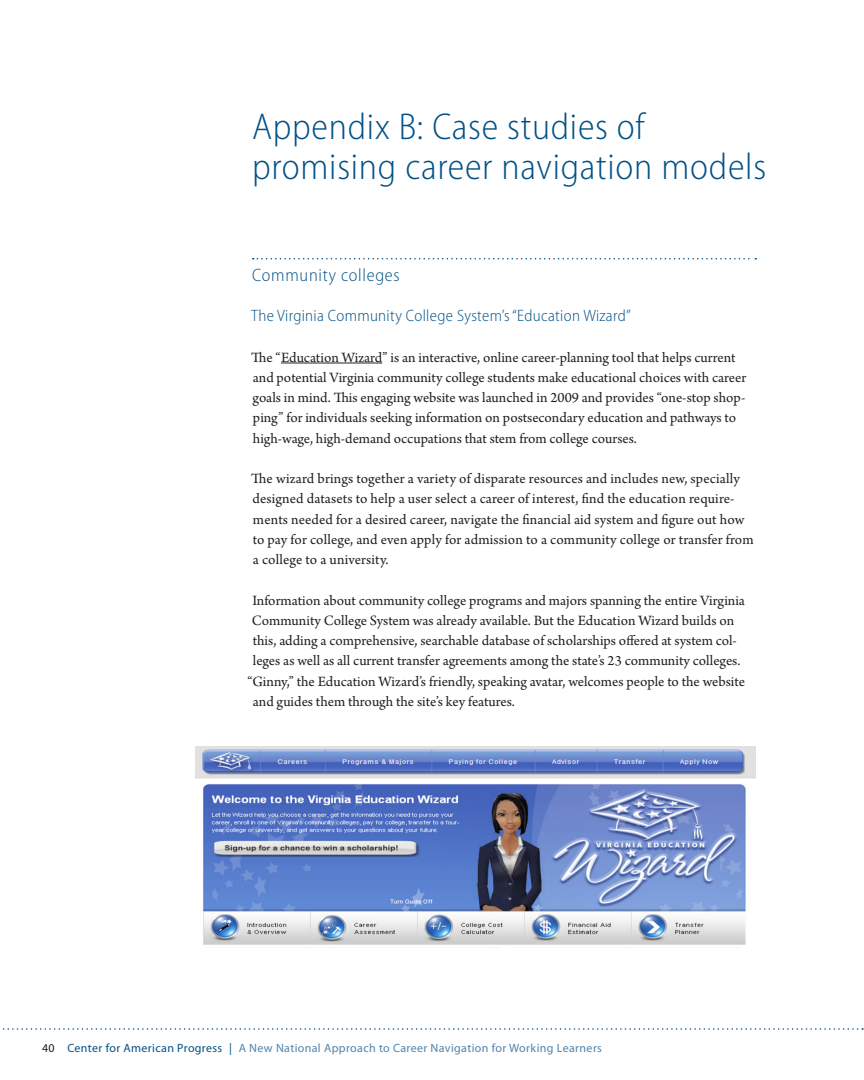
<style>
.page{position:relative;width:864px;height:1080px;background:#fff}
.page>*{position:absolute;margin:0;border:0;box-sizing:border-box;transform-origin:0 0}
.t1{font:300 semi-condensed 37.5px/40.5px "Myriad Pro";letter-spacing:.02em;color:#005187}
.t2{font:300 semi-condensed 18px "Myriad Pro";letter-spacing:.04em;color:#005187}
.t3{font:300 semi-condensed 16.5px "Myriad Pro";letter-spacing:.02em;color:#005187}
.t4{font:15px/20.2px "Arno Pro";color:#231f20}
.t5{font:12px "Myriad Pro";letter-spacing:.03em;color:#5083af}
.s1{color:#231f20}
.s2{color:#005187}
</style>
<div class="page">
<svg style="left:2px;top:1028px;width:861px;height:2px"></svg>
<svg style="left:253px;top:258px;width:503px;height:2px"></svg>
<hr style="left:281px;top:363px;width:101px;height:1px;background:#231f20">
<img style="left:196px;top:746px;width:560px;height:202px">
<h1 class="t1" style="left:252px;top:107px;width:516px">Appendix B: Case studies of promising career navigation models</h1>
<p class="t2" style="left:252px;top:265px;width:149px">Community colleges</p>
<p class="t3" style="left:251px;top:307px;width:381px">The Virginia Community College System’s “Education Wizard”</p>
<p class="t4" style="left:251px;top:348px;width:496px">The “Education Wizard” is an interactive, online career-planning tool that helps current and potential Virginia community college students make educational choices with career goals in mind. This engaging website was launched in 2009 and provides “one-stop shop&shy;ping” for individuals seeking information on postsecondary education and pathways to high-wage, high-demand occupations that stem from college courses.</p>
<p class="t4" style="left:251px;top:469px;width:504px">The wizard brings together a variety of disparate resources and includes new, specially designed datasets to help a user select a career of interest, find the education require&shy;ments needed for a desired career, navigate the financial aid system and figure out how to pay for college, and even apply for admission to a community college or transfer from a college to a university.</p>
<p class="t4" style="left:252px;top:591px;width:494px">Information about community college programs and majors spanning the entire Virginia</p>
<p class="t4" style="left:252px;top:611px;width:484px">Community College System was already available. But the Education Wizard builds on</p>
<p class="t4" style="left:253px;top:631px;width:486px">this, adding a comprehensive, searchable database of scholarships offered at system col-</p>
<p class="t4" style="left:253px;top:651px;width:489px">leges as well as all current transfer agreements among the state’s 23 community colleges.</p>
<p class="t4" style="left:248px;top:672px;width:499px">“Ginny,” the Education Wizard’s friendly, speaking avatar, welcomes people to the website</p>
<p class="t4" style="left:253px;top:692px;width:264px">and guides them through the site’s key features.</p>
<p class="t5" style="left:42px;top:1041px;width:562px"><span class="s1">40</span> <span class="s2">Center for American Progress |</span> A New National Approach to Career Navigation for Working Learners</p>
</div>
